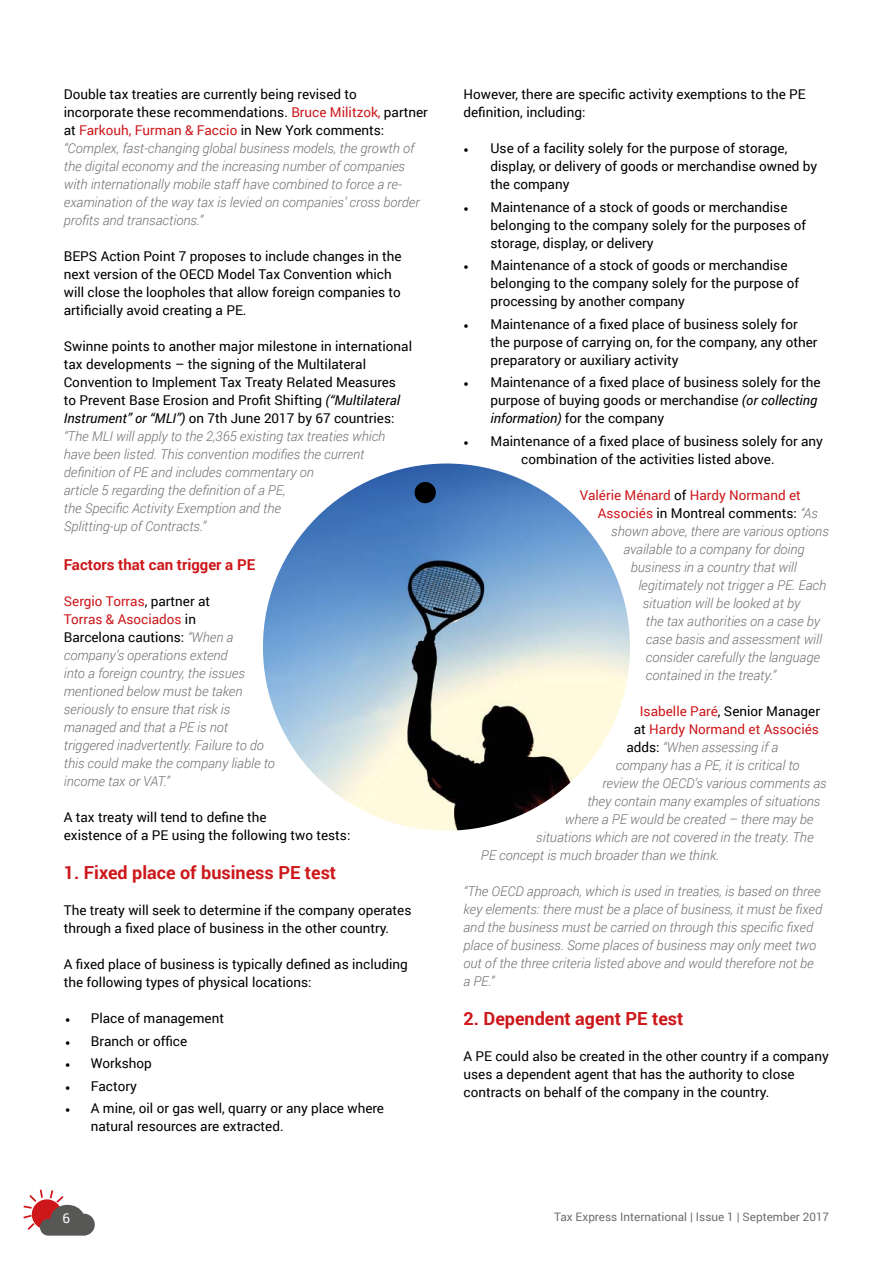
<style>
.page{position:relative;width:893px;height:1263px;background:#fff}
.page>*{position:absolute;margin:0;border:0;box-sizing:border-box;transform-origin:0 0}
.t1{font:700 18px "Roboto";color:#cd171a}
.t2{font:700 15px "Roboto";color:#cd171a}
.t3{font:italic 300 13.5px/18px "Roboto";color:#706f6f}
.t4{font:13.5px/18px "Roboto";color:#000}
.t5{font:13.5px "Roboto";color:#cd171a}
.t6{font:13.5px "Roboto";color:#fff}
.t7{font:11.7px "Roboto";color:#706f6f}
.s1{font-weight:400;font-style:normal;color:#000}
.s2{font-weight:400;font-style:normal;color:#cd171a}
.s3{font-weight:400;color:#000}
.s4{font-family:"Minion Pro"}
.s5{font-style:italic}
.s6{color:#000}
.s7{color:#cd171a}
.s8{font-weight:300;font-style:italic;color:#706f6f}
</style>
<div class="page">
<svg style="left:23px;top:1189px;width:72px;height:46px"></svg>
<img style="left:263px;top:463px;width:367px;height:368px;border-radius:184px">
<div style="left:415px;top:482px;width:21px;height:21px;background:#000;border-radius:50%"></div>
<p class="t3" style="left:64px;top:85px;width:366px"><span class="s1">Double tax treaties are currently being revised to incorporate these recommendations.</span> <span class="s2">Bruce Militzok,</span> <span class="s1">partner at</span> <span class="s2">Farkouh, Furman &amp; Faccio</span> <span class="s1">in New York comments: </span>“Complex, fast-changing global business models, the growth of the digital economy and the increasing number of companies with internationally mobile staff have combined to force a re&shy;examination of the way tax is levied on companies’ cross border profits and transactions.”</p>
<p class="t4" style="left:64px;top:247px;width:339px">BEPS Action Point 7 proposes to include changes in the next version of the OECD Model Tax Convention which will close the loopholes that allow foreign companies to artificially avoid creating a PE.</p>
<p class="t3" style="left:64px;top:337px;width:350px"><span class="s1">Swinne points to another major milestone in international tax developments – the signing of the Multilateral Convention to Implement Tax Treaty Related Measures<br>to Prevent Base Erosion and Profit Shifting</span> <span class="s3">(“Multilateral Instrument” or “MLI”)</span> <span class="s1">on 7th June 2017 by 67 countries: </span>“The MLI will apply to the 2,365 existing tax treaties which have been listed. This convention modifies the current definition of PE and includes commentary on<br>article 5 regarding the definition of a PE,<br>the Specific Activity Exemption and the<br>Splitting-up of Contracts.”</p>
<p class="t2" style="left:64px;top:554px;width:193px">Factors that can trigger a PE</p>
<p class="t3" style="left:64px;top:592px;width:213px"><span class="s2">Sergio Torras</span><span class="s1">, partner at<br></span><span class="s2">Torras &amp; Asociados</span> <span class="s1">in<br>Barcelona cautions:</span> “When a company’s operations extend<br>into a foreign country, the issues mentioned below must be taken seriously to ensure that risk is managed and that a PE is not triggered inadvertently. Failure to do this could make the company liable to income tax or VAT.”</p>
<p class="t4" style="left:64px;top:808px;width:288px">A tax treaty will tend to define the<br>existence of a PE using the following two tests:</p>
<h1 class="t1" style="left:64px;top:860px;width:274px">1. Fixed place of business PE test</h1>
<p class="t4" style="left:64px;top:901px;width:349px">The treaty will seek to determine if the company operates through a fixed place of business in the other country.</p>
<p class="t4" style="left:64px;top:955px;width:346px">A fixed place of business is typically defined as including the following types of physical locations:</p>
<p class="t4" style="left:65px;top:1009px;width:160px"><span class="s4">•</span> Place of management</p>
<p class="t4" style="left:65px;top:1031px;width:123px"><span class="s4">•</span> Branch or office</p>
<p class="t4" style="left:65px;top:1054px;width:88px"><span class="s4">•</span> Workshop</p>
<p class="t4" style="left:65px;top:1076px;width:73px"><span class="s4">•</span> Factory</p>
<p class="t4" style="left:91px;top:1099px;width:295px;text-indent:-26px"><span class="s4">•</span> A mine, oil or gas well, quarry or any place where natural resources are extracted.</p>
<p class="t4" style="left:463px;top:85px;width:344px">However, there are specific activity exemptions to the PE definition, including:</p>
<p class="t4" style="left:490px;top:139px;width:328px;text-indent:-27px"><span class="s4">•</span> Use of a facility solely for the purpose of storage, display, or delivery of goods or merchandise owned by the company</p>
<p class="t4" style="left:490px;top:197px;width:317px;text-indent:-27px"><span class="s4">•</span> Maintenance of a stock of goods or merchandise belonging to the company solely for the purposes of storage, display, or delivery</p>
<p class="t4" style="left:490px;top:256px;width:310px;text-indent:-27px"><span class="s4">•</span> Maintenance of a stock of goods or merchandise belonging to the company solely for the purpose of processing by another company</p>
<p class="t4" style="left:490px;top:314px;width:328px;text-indent:-27px"><span class="s4">•</span> Maintenance of a fixed place of business solely for the purpose of carrying on, for the company, any other preparatory or auxiliary activity</p>
<p class="t4" style="left:490px;top:373px;width:331px;text-indent:-27px"><span class="s4">•</span> Maintenance of a fixed place of business solely for the purpose of buying goods or merchandise <span class="s5">(or collecting information)</span> for the company</p>
<p class="t4" style="left:521px;top:431px;width:303px;text-indent:-58px"><span class="s4">•</span> Maintenance of a fixed place of business solely for any combination of the activities listed above.</p>
<p class="t5" style="left:580px;top:485px;width:223px">Valérie Ménard <span class="s6">of</span> Hardy Normand et</p>
<p class="t4" style="left:598px;top:503px;width:221px"><span class="s7">Associés</span> in Montreal comments: <span class="s8">“As</span></p>
<p class="t3" style="left:611px;top:521px;width:219px">shown above, there are various options</p>
<p class="t3" style="left:623px;top:539px;width:183px">available to a company for doing</p>
<p class="t3" style="left:631px;top:557px;width:167px">business in a country that will</p>
<p class="t3" style="left:638px;top:575px;width:189px">legitimately not trigger a PE. Each</p>
<p class="t3" style="left:643px;top:593px;width:159px">situation will be looked at by</p>
<p class="t3" style="left:646px;top:611px;width:176px">the tax authorities on a case by</p>
<p class="t3" style="left:646px;top:629px;width:178px">case basis and assessment will</p>
<p class="t3" style="left:646px;top:647px;width:176px">consider carefully the language</p>
<p class="t3" style="left:646px;top:665px;width:132px">contained in the treaty.”</p>
<p class="t4" style="left:640px;top:701px;width:182px"><span class="s7">Isabelle Paré</span>, Senior Manager</p>
<p class="t5" style="left:634px;top:719px;width:187px"><span class="s6">at</span> Hardy Normand et Associés</p>
<p class="t3" style="left:626px;top:737px;width:154px"><span class="s1">adds:</span> “When assessing if a</p>
<p class="t3" style="left:616px;top:755px;width:185px">company has a PE, it is critical to</p>
<p class="t3" style="left:602px;top:773px;width:226px">review the OECD’s various comments as</p>
<p class="t3" style="left:587px;top:791px;width:234px">they contain many examples of situations</p>
<p class="t3" style="left:565px;top:809px;width:250px">where a PE would be created – there may be</p>
<p class="t3" style="left:536px;top:827px;width:279px">situations which are not covered in the treaty. The</p>
<p class="t3" style="left:481px;top:845px;width:240px">PE concept is much broader than we think.</p>
<p class="t3" style="left:463px;top:881px;width:360px">“The OECD approach, which is used in treaties, is based on three key elements: there must be a place of business, it must be fixed and the business must be carried on through this specific fixed place of business. Some places of business may only meet two out of the three criteria listed above and would therefore not be a PE.”</p>
<h1 class="t1" style="left:463px;top:1006px;width:221px">2. Dependent agent PE test</h1>
<p class="t4" style="left:463px;top:1046px;width:367px">A PE could also be created in the other country if a company uses a dependent agent that has the authority to close contracts on behalf of the company in the country.</p>
<p class="t6" style="left:63px;top:1209px;width:9px">6</p>
<p class="t7" style="left:554px;top:1209px;width:277px">Tax Express International | Issue 1 | September 2017</p>
</div>
